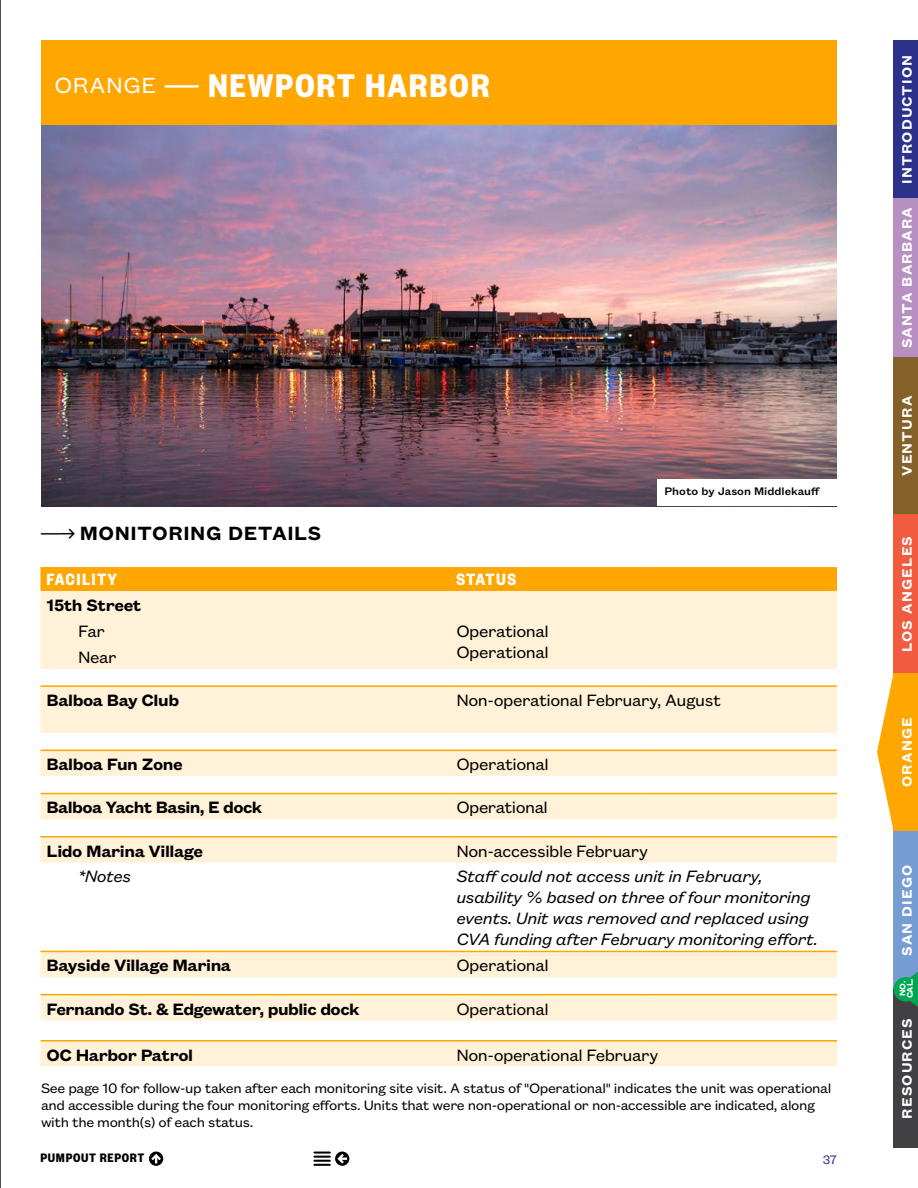
<style>
.page{position:relative;width:918px;height:1188px;background:#fff}
.page>*{position:absolute;margin:0;border:0;box-sizing:border-box;transform-origin:0 0}
.t1{font:700 36px "Founders Grotesk Cond";letter-spacing:.05em;color:#fff}
.t2{font:600 21px "Founders Grotesk Text";letter-spacing:.025em;color:#000}
.t3{font:italic 18px/21px "Founders Grotesk Text";letter-spacing:-.025em;color:#000}
.t4{font:18px "Founders Grotesk Text";letter-spacing:-.025em;color:#000}
.t5{font:600 18px "Founders Grotesk Text";letter-spacing:-.025em;color:#000}
.t6{font:700 18px "Founders Grotesk Cond";letter-spacing:.075em;color:#fff}
.t7{font:15px/17.2px "Founders Grotesk Text";letter-spacing:-.025em;color:#000}
.t8{font:600 15px "Founders Grotesk Text";letter-spacing:.075em;color:#fff}
.t9{font:700 13.5px "Founders Grotesk Cond";letter-spacing:.05em;color:#000}
.t10{font:13.5px "Founders Grotesk Text";color:#2c318c}
.t11{font:500 12px "Founders Grotesk Text";color:#000}
.t12{font:600 9px/7.5px "Founders Grotesk Text";color:#fff}
.s1{font-family:"Founders Grotesk Text";font-weight:400;font-size:24px}
.s2{font-family:"Fedra Serif A Std";font-weight:400}
</style>
<div class="page">
<div style="left:894px;top:40px;width:24px;height:159px;background:#2c318c"></div>
<div style="left:894px;top:357px;width:24px;height:158px;background:#846128"></div>
<div style="left:894px;top:199px;width:24px;height:158px;background:#b88fc1"></div>
<div style="left:894px;top:515px;width:24px;height:158px;background:#f15b40"></div>
<div style="left:894px;top:673px;width:24px;height:158px;background:#ffa600"></div>
<div style="left:894px;top:831px;width:24px;height:158px;background:#769dd3"></div>
<div style="left:894px;top:989px;width:24px;height:159px;background:#414042"></div>
<svg style="left:313px;top:1152px;width:36px;height:14px"></svg>
<svg style="left:894px;top:972px;width:24px;height:35px"></svg>
<svg style="left:149px;top:1152px;width:14px;height:14px"></svg>
<div style="left:41px;top:40px;width:796px;height:86px;background:#ffa600"></div>
<svg style="left:877px;top:673px;width:17px;height:158px"></svg>
<div style="left:40px;top:569px;width:797px;height:22px;background:#ffa600"></div>
<svg style="left:40px;top:591px;width:797px;height:476px;fill:#fff2d9"></svg>
<hr style="left:40px;top:567px;width:32px;height:2px;background:#ffa600">
<hr style="left:72px;top:567px;width:378px;height:2px;background:#ffa600">
<hr style="left:450px;top:567px;width:192px;height:2px;background:#ffa600">
<hr style="left:642px;top:567px;width:195px;height:2px;background:#ffa600">
<hr style="left:40px;top:685px;width:32px;height:2px;background:#ffa600">
<hr style="left:72px;top:685px;width:378px;height:2px;background:#ffa600">
<hr style="left:40px;top:750px;width:32px;height:1px;background:#ffa600">
<hr style="left:72px;top:750px;width:378px;height:1px;background:#ffa600">
<hr style="left:40px;top:793px;width:32px;height:1px;background:#ffa600">
<hr style="left:72px;top:793px;width:378px;height:1px;background:#ffa600">
<hr style="left:40px;top:836px;width:32px;height:1px;background:#ffa600">
<hr style="left:72px;top:836px;width:378px;height:1px;background:#ffa600">
<hr style="left:40px;top:951px;width:32px;height:1px;background:#ffa600">
<hr style="left:72px;top:951px;width:378px;height:1px;background:#ffa600">
<hr style="left:40px;top:994px;width:32px;height:1px;background:#ffa600">
<hr style="left:72px;top:994px;width:378px;height:1px;background:#ffa600">
<hr style="left:40px;top:1040px;width:32px;height:1px;background:#ffa600">
<hr style="left:72px;top:1040px;width:378px;height:1px;background:#ffa600">
<hr style="left:450px;top:685px;width:192px;height:2px;background:#ffa600">
<hr style="left:642px;top:685px;width:195px;height:2px;background:#ffa600">
<hr style="left:450px;top:750px;width:192px;height:1px;background:#ffa600">
<hr style="left:642px;top:750px;width:195px;height:1px;background:#ffa600">
<hr style="left:450px;top:793px;width:192px;height:1px;background:#ffa600">
<hr style="left:642px;top:793px;width:195px;height:1px;background:#ffa600">
<hr style="left:450px;top:836px;width:192px;height:1px;background:#ffa600">
<hr style="left:642px;top:836px;width:195px;height:1px;background:#ffa600">
<hr style="left:450px;top:951px;width:192px;height:1px;background:#ffa600">
<hr style="left:642px;top:951px;width:195px;height:1px;background:#ffa600">
<hr style="left:450px;top:994px;width:192px;height:1px;background:#ffa600">
<hr style="left:642px;top:994px;width:195px;height:1px;background:#ffa600">
<hr style="left:450px;top:1040px;width:192px;height:1px;background:#ffa600">
<hr style="left:642px;top:1040px;width:195px;height:1px;background:#ffa600">
<img style="left:41px;top:126px;width:796px;height:380px">
<div style="left:658px;top:479px;width:179px;height:27px;background:#fff"></div>
<hr style="left:0;top:0;width:1px;height:1188px;background:#000">
<h1 class="t1" style="left:55px;top:63px;width:437px"><span class="s1">ORANGE</span> <span class="s2">—</span> NEWPORT HARBOR</h1>
<p class="t11" style="left:664px;top:483px;width:157px">Photo by Jason Middlekauff</p>
<h2 class="t2" style="left:40px;top:519px;width:282px"><span class="s2">—→</span> MONITORING DETAILS</h2>
<p class="t6" style="left:46px;top:568px;width:72px">FACILITY</p>
<p class="t6" style="left:456px;top:568px;width:61px">STATUS</p>
<p class="t5" style="left:47px;top:593px;width:97px">15th Street</p>
<p class="t4" style="left:78px;top:619px;width:28px">Far</p>
<p class="t4" style="left:456px;top:619px;width:94px">Operational</p>
<p class="t4" style="left:78px;top:645px;width:40px">Near</p>
<p class="t4" style="left:456px;top:640px;width:94px">Operational</p>
<p class="t5" style="left:47px;top:688px;width:134px">Balboa Bay Club</p>
<p class="t4" style="left:456px;top:688px;width:266px">Non-operational February, August</p>
<p class="t5" style="left:47px;top:752px;width:138px">Balboa Fun Zone</p>
<p class="t4" style="left:456px;top:752px;width:94px">Operational</p>
<p class="t5" style="left:47px;top:795px;width:217px">Balboa Yacht Basin, E dock</p>
<p class="t4" style="left:456px;top:795px;width:93px">Operational</p>
<p class="t5" style="left:47px;top:838px;width:158px">Lido Marina Village</p>
<p class="t4" style="left:456px;top:839px;width:193px">Non-accessible February</p>
<p class="t3" style="left:78px;top:865px;width:55px">*Notes</p>
<p class="t3" style="left:456px;top:865px;width:363px">Staff could not access unit in February, usability % based on three of four monitoring events. Unit was removed and replaced using CVA funding after February monitoring effort.</p>
<p class="t5" style="left:47px;top:953px;width:186px">Bayside Village Marina</p>
<p class="t4" style="left:456px;top:953px;width:94px">Operational</p>
<p class="t5" style="left:47px;top:996px;width:315px">Fernando St. &amp; Edgewater, public dock</p>
<p class="t4" style="left:456px;top:997px;width:94px">Operational</p>
<p class="t5" style="left:47px;top:1042px;width:148px">OC Harbor Patrol</p>
<p class="t4" style="left:456px;top:1043px;width:204px">Non-operational February</p>
<p class="t7" style="left:41px;top:1078px;width:792px">See page 10 for follow-up taken after each monitoring site visit. A status of "Operational" indicates the unit was operational and accessible during the four monitoring efforts. Units that were non-operational or non-accessible are indicated, along with the month(s) of each status.</p>
<p class="t9" style="left:40px;top:1149px;width:105px">PUMPOUT REPORT</p>
<p class="t10" style="left:823px;top:1150px;width:16px">37</p>
<p class="t8" style="left:897px;top:184px;width:130px;rotate:-90deg">INTRODUCTION</p>
<p class="t8" style="left:897px;top:348px;width:143px;rotate:-90deg">SANTA BARBARA</p>
<p class="t8" style="left:897px;top:476px;width:82px;rotate:-90deg">VENTURA</p>
<p class="t8" style="left:897px;top:652px;width:117px;rotate:-90deg">LOS ANGELES</p>
<p class="t8" style="left:897px;top:787px;width:71px;rotate:-90deg">ORANGE</p>
<p class="t8" style="left:897px;top:956px;width:92px;rotate:-90deg">SAN DIEGO</p>
<p class="t12" style="left:898px;top:998px;width:22px;rotate:-90deg">NO.<br>CAL.</p>
<p class="t8" style="left:897px;top:1119px;width:102px;rotate:-90deg">RESOURCES</p>
</div>
